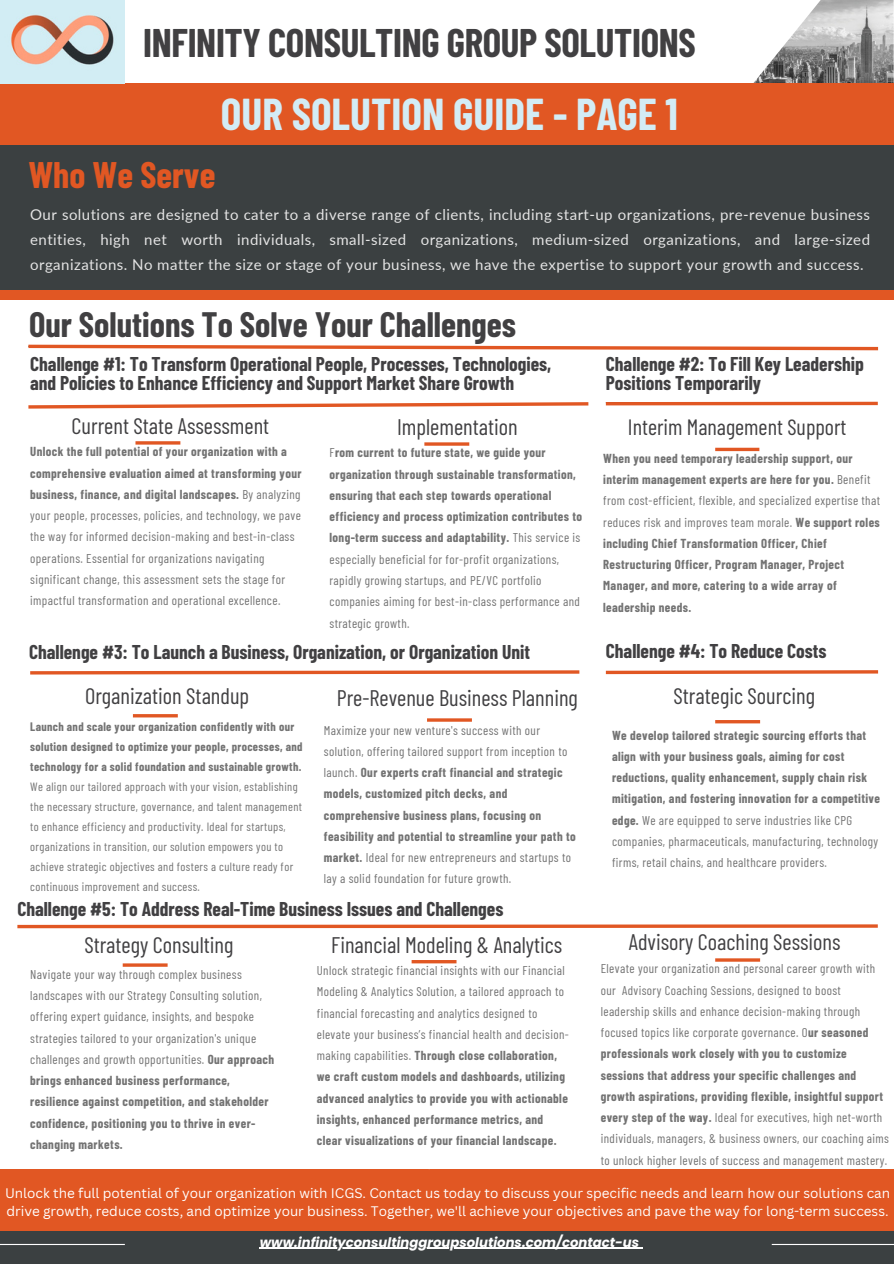
<style>
.page{position:relative;width:894px;height:1264px;background:#fff}
.page>*{position:absolute;margin:0;border:0;box-sizing:border-box;transform-origin:0 0}
.t1{font:700 43.5px "Barlow Condensed";color:#d3ecf5}
.t2{font:700 39px "Barlow Condensed";letter-spacing:-.01em;color:#414042}
.t3{font:700 36.15px "Barlow Condensed";color:#e15723}
.t4{font:700 34.5px "Barlow Condensed";color:#414042}
.t5{font:22.5px "Barlow Condensed";color:#414042}
.t6{font:22.2px "Barlow Condensed";color:#414042}
.t7{font:700 19.5px/19.2px "Barlow Condensed";color:#414042}
.t8{font:15px/24.8px "Lato";letter-spacing:.03em;color:#e4e4e4;text-align:justify}
.t9{font:13.5px/18px "Canva Sans";color:#fff}
.t10{font:italic 700 13.2px "Poppins";color:#fff}
.t11{font:12.75px/21.3px "Barlow Condensed";letter-spacing:.03em;color:#737373}
.t12{font:700 12.75px/21.3px "Barlow Condensed";letter-spacing:.03em;color:#737373}
.t13{font:12px/20px "Barlow Condensed";letter-spacing:.03em;color:#737373}
.s1{font-weight:700}
.s2{font-weight:400}
</style>
<div class="page">
<img style="left:753px;top:0;width:140px;height:83px">
<div style="left:0;top:128px;width:893px;height:166px;background:#3b4041"></div>
<div style="left:0;top:290px;width:893px;height:10px;background:#e15723"></div>
<svg style="left:28px;top:344px;width:851px;height:7px"></svg>
<div style="left:0;top:83px;width:893px;height:62px;background:#e15723"></div>
<div style="left:0;top:1168px;width:893px;height:67px;background:#e15723"></div>
<div style="left:0;top:1230px;width:893px;height:33px;background:#3b4041"></div>
<hr style="left:260px;top:1247px;width:379px;height:1px;background:#fff">
<hr style="left:0;top:1243px;width:125px;height:1px;background:#fff">
<hr style="left:771px;top:1243px;width:122px;height:1px;background:#fff">
<img style="left:0;top:0;width:125px;height:83px">
<svg style="left:28px;top:402px;width:561px;height:7px"></svg>
<hr style="left:135px;top:441px;width:45px;height:3px;background:#e15723">
<svg style="left:424px;top:442px;width:45px;height:4px"></svg>
<svg style="left:30px;top:670px;width:550px;height:5px;background:#ea8d6a"></svg>
<hr style="left:133px;top:714px;width:45px;height:3px;background:#e15723">
<hr style="left:427px;top:718px;width:45px;height:3px;background:#e15723">
<hr style="left:715px;top:720px;width:44px;height:3px;background:#e15723">
<svg style="left:605px;top:670px;width:274px;height:5px"></svg>
<hr style="left:715px;top:448px;width:44px;height:3px;background:#e15723">
<hr style="left:605px;top:402px;width:272px;height:3px;background:#e15723">
<hr style="left:428px;top:1131px;width:1px;height:38px;background:#fff">
<hr style="left:123px;top:963px;width:44px;height:3px;background:#e15723">
<svg style="left:17px;top:924px;width:861px;height:5px;background:#ea8d6a"></svg>
<hr style="left:411px;top:960px;width:45px;height:3px;background:#e15723">
<hr style="left:715px;top:958px;width:44px;height:3px;background:#e15723">
<h3 class="t2" style="left:143px;top:18px;width:554px">INFINITY CONSULTING GROUP SOLUTIONS</h3>
<h1 class="t1" style="left:221px;top:86px;width:458px">OUR SOLUTION GUIDE - PAGE 1</h1>
<p class="t3" style="left:28px;top:152px;width:188px">Who We Serve</p>
<h6 class="t8" style="left:30px;top:202px;width:841px">Our solutions are designed to cater to a diverse range of clients, including start-up organizations, pre-revenue business entities, high net worth individuals, small-sized organizations, medium-sized organizations, and large-sized organizations. No matter the size or stage of your business, we have the expertise to support your growth and success.</h6>
<h4 class="t4" style="left:29px;top:302px;width:488px">Our Solutions To Solve Your Challenges</h4>
<h5 class="t7" style="left:30px;top:353px;width:522px">Challenge #1: To Transform Operational People, Processes, Technologies, and Policies to Enhance Efficiency and Support Market Share Growth</h5>
<h5 class="t5" style="left:72px;top:411px;width:199px">Current State Assessment</h5>
<p class="t11" style="left:30px;top:440px;width:273px"><span class="s1">Unlock the full potential of your organization with a comprehensive evaluation aimed at transforming your business, finance, and digital landscapes.</span> By analyzing your people, processes, policies, and technology, we pave the way for informed decision-making and best-in-class operations. Essential for organizations navigating significant change, this assessment sets the stage for impactful transformation and operational excellence.</p>
<p class="t5" style="left:397px;top:412px;width:122px">Implementation</p>
<h6 class="t12" style="left:329px;top:441px;width:254px"><span class="s2">F</span>rom current to future state, we guide your organization through sustainable transformation, ensuring that each step towards operational efficiency and process optimization contributes to long-term success and adaptability. <span class="s2">This service is especially beneficial for for-profit organizations, rapidly growing startups, and PE/VC portfolio companies aiming for best-in-class performance and strategic growth.</span></h6>
<h5 class="t7" style="left:29px;top:641px;width:502px">Challenge #3: To Launch a Business, Organization, or Organization Unit</h5>
<p class="t5" style="left:85px;top:681px;width:166px">Organization Standup</p>
<h6 class="t13" style="left:30px;top:715px;width:274px"><span class="s1">Launch and scale your organization confidently with our solution designed to optimize your people, processes, and technology for a solid foundation and sustainable growth.<br></span>We align our tailored approach with your vision, establishing the necessary structure, governance, and talent management to enhance efficiency and productivity. Ideal for startups, organizations in transition, our solution empowers you to achieve strategic objectives and fosters a culture ready for continuous improvement and success.</h6>
<h5 class="t5" style="left:337px;top:683px;width:242px">Pre-Revenue Business Planning</h5>
<h5 class="t11" style="left:324px;top:718px;width:253px">Maximize your new venture's success with our solution, offering tailored support from inception to launch. <span class="s1">Our experts craft financial and strategic models, customized pitch decks, and comprehensive business plans, focusing on feasibility and potential to streamline your path to market.</span> Ideal for new entrepreneurs and startups to lay a solid foundation for future growth.</h5>
<h5 class="t7" style="left:17px;top:898px;width:487px">Challenge #5: To Address Real-Time Business Issues and Challenges</h5>
<h5 class="t5" style="left:84px;top:930px;width:150px">Strategy Consulting</h5>
<p class="t11" style="left:30px;top:963px;width:245px">Navigate your way through complex business landscapes with our Strategy Consulting solution, offering expert guidance, insights, and bespoke strategies tailored to your organization's unique challenges and growth opportunities. <span class="s1">Our approach brings enhanced business performance, resilience against competition, and stakeholder confidence, positioning you to thrive in ever&shy;changing markets.</span></p>
<p class="t5" style="left:331px;top:930px;width:232px">Financial Modeling &amp; Analytics</p>
<p class="t11" style="left:317px;top:959px;width:253px">Unlock strategic financial insights with our Financial Modeling &amp; Analytics Solution, a tailored approach to financial forecasting and analytics designed to elevate your business’s financial health and decision&shy;making capabilities. <span class="s1">Through close collaboration, we craft custom models and dashboards, utilizing advanced analytics to provide you with actionable insights, enhanced performance metrics, and clear visualizations of your financial landscape.</span></p>
<h5 class="t7" style="left:605px;top:353px;width:259px">Challenge #2: To Fill Key Leadership<br>Positions Temporarily</h5>
<p class="t6" style="left:627px;top:413px;width:220px">Interim Management Support</p>
<h6 class="t12" style="left:603px;top:447px;width:278px">When you need temporary leadership support, our interim management experts are here for you. <span class="s2">Benefit from cost-efficient, flexible, and specialized expertise that reduces risk and improves team morale.</span> We support roles including Chief Transformation Officer, Chief Restructuring Officer, Program Manager, Project Manager, and more, catering to a wide array of leadership needs.</h6>
<p class="t7" style="left:605px;top:640px;width:222px">Challenge #4: To Reduce Costs</p>
<h5 class="t5" style="left:673px;top:681px;width:143px">Strategic Sourcing</h5>
<p class="t12" style="left:611px;top:723px;width:269px">We develop tailored strategic sourcing efforts that align with your business goals, aiming for cost reductions, quality enhancement, supply chain risk mitigation, and fostering innovation for a competitive edge. <span class="s2">We are equipped to serve industries like CPG companies, pharmaceuticals, manufacturing, technology firms, retail chains, and healthcare providers.</span></p>
<p class="t5" style="left:628px;top:927px;width:213px">Advisory Coaching Sessions</p>
<p class="t11" style="left:600px;top:957px;width:290px">Elevate your organization and personal career growth with our Advisory Coaching Sessions, designed to boost leadership skills and enhance decision-making through focused topics like corporate governance. O<span class="s1">ur seasoned professionals work closely with you to customize sessions that address your specific challenges and growth aspirations, providing flexible, insightful support every step of the way.</span> Ideal for executives, high net-worth individuals, managers, &amp; business owners, our coaching aims to unlock higher levels of success and management mastery.</p>
<h6 class="t9" style="left:5px;top:1183px;width:886px">Unlock the full potential of your organization with ICGS. Contact us today to discuss your specific needs and learn how our solutions can drive growth, reduce costs, and optimize your business. Together, we'll achieve your objectives and pave the way for long-term success.</h6>
<p class="t10" style="left:260px;top:1232px;width:380px">www.infinityconsultinggroupsolutions.com/contact-us</p>
</div>
